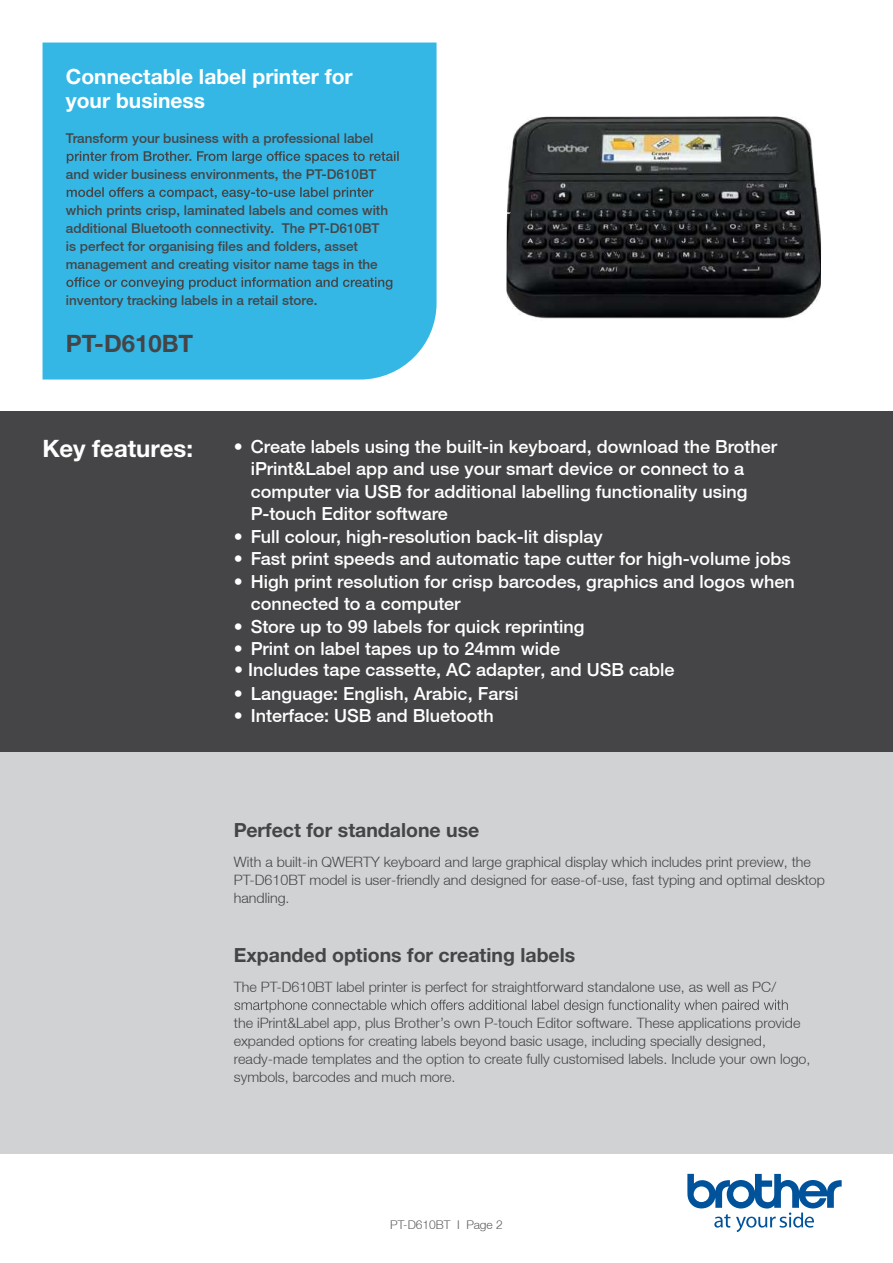
<style>
.page{position:relative;width:893px;height:1263px;background:#fff}
.page>*{position:absolute;margin:0;border:0;box-sizing:border-box;transform-origin:0 0}
.t1{font:700 24px "Helvetica Neue LT Pro";color:#fff}
.t2{font:700 24px "Helvetica Neue LT Pro";color:#454547}
.t3{font:700 21px/24px "Helvetica Neue LT Pro";color:#fff}
.t4{font:700 19.5px "Helvetica Neue LT Pro";color:#454547}
.t5{font:500 18px/21.9px "Helvetica Neue";color:#fff}
.t6{font:300 14.25px/18px "Helvetica Neue";color:#454547}
.t7{font:500 13.5px/18px "Helvetica Neue";color:#454547}
.t8{font:300 12px "Helvetica Neue";color:#5c5d60}
</style>
<div class="page">
<div style="left:0;top:642px;width:893px;height:512px;background:#d0d2d3"></div>
<div style="left:43px;top:43px;width:394px;height:336px;background:#35b7e5"></div>
<svg style="left:67px;top:151px;width:332px;height:13px;background:#3899bc"></svg>
<svg style="left:67px;top:187px;width:307px;height:13px;background:#389abd"></svg>
<svg style="left:66px;top:277px;width:326px;height:13px;background:#3899bc"></svg>
<div style="left:0;top:411px;width:893px;height:340px;background:#454547"></div>
<svg style="left:234px;top:1000px;width:554px;height:13px"></svg>
<svg style="left:687px;top:1174px;width:155px;height:58px"></svg>
<img style="left:506px;top:116px;width:315px;height:203px">
<p class="t3" style="left:66px;top:67px;width:288px">Connectable label printer for your business</p>
<p class="t7" style="left:66px;top:130px;width:309px">Transform your business with a professional label</p>
<p class="t7" style="left:66px;top:166px;width:312px">and wider business environments, the PT-D610BT</p>
<p class="t7" style="left:66px;top:202px;width:324px">which prints crisp, laminated labels and comes with additional Bluetooth connectivity. The PT-D610BT is perfect for organising files and folders, asset management and creating visitor name tags in the</p>
<p class="t7" style="left:66px;top:292px;width:253px">inventory tracking labels in a retail store.</p>
<h1 class="t2" style="left:66px;top:334px;width:129px">PT-D610BT</h1>
<h1 class="t1" style="left:43px;top:439px;width:152px">Key features:</h1>
<p class="t5" style="left:234px;top:437px;width:545px">ï Create labels using the built-in keyboard, download the Brother</p>
<p class="t5" style="left:251px;top:460px;width:495px">iPrint&amp;Label app and use your smart device or connect to a</p>
<p class="t5" style="left:251px;top:482px;width:498px">computer via USB for additional labelling functionality using</p>
<p class="t5" style="left:251px;top:505px;width:199px">P-touch Editor software</p>
<p class="t5" style="left:234px;top:527px;width:370px">ï Full colour, high-resolution back-lit display</p>
<p class="t5" style="left:234px;top:550px;width:558px">ï Fast print speeds and automatic tape cutter for high-volume jobs</p>
<p class="t5" style="left:234px;top:572px;width:562px">ï High print resolution for crisp barcodes, graphics and logos when</p>
<p class="t5" style="left:251px;top:595px;width:211px">connected to a computer</p>
<p class="t5" style="left:234px;top:617px;width:352px">ï Store up to 99 labels for quick reprinting</p>
<p class="t5" style="left:234px;top:640px;width:328px">ï Print on label tapes up to 24mm wide</p>
<p class="t5" style="left:234px;top:684px;width:286px">ï Language: English, Arabic, Farsi ï Interface: USB and Bluetooth</p>
<p class="t5" style="left:234px;top:661px;width:442px">ï Includes tape cassette, AC adapter, and USB cable</p>
<p class="t4" style="left:234px;top:823px;width:247px">Perfect for standalone use</p>
<p class="t6" style="left:234px;top:855px;width:593px">With a built-in QWERTY keyboard and large graphical display which includes print preview, the<br>PT-D610BT model is user-friendly and designed for ease-of-use, fast typing and optimal desktop handling.</p>
<p class="t4" style="left:234px;top:948px;width:343px">Expanded options for creating labels</p>
<p class="t6" style="left:234px;top:979px;width:544px">The PT-D610BT label printer is perfect for straightforward standalone use, as well as PC/</p>
<p class="t6" style="left:234px;top:1015px;width:578px">the iPrint&amp;Label app, plus Brotherís own P-touch Editor software. These applications provide expanded options for creating labels beyond basic usage, including specially designed, ready-made templates and the option to create fully customised labels. Include your own logo, symbols, barcodes and much more.</p>
<p class="t8" style="left:390px;top:1220px;width:114px">PT-D610BT I Page 2</p>
</div>
